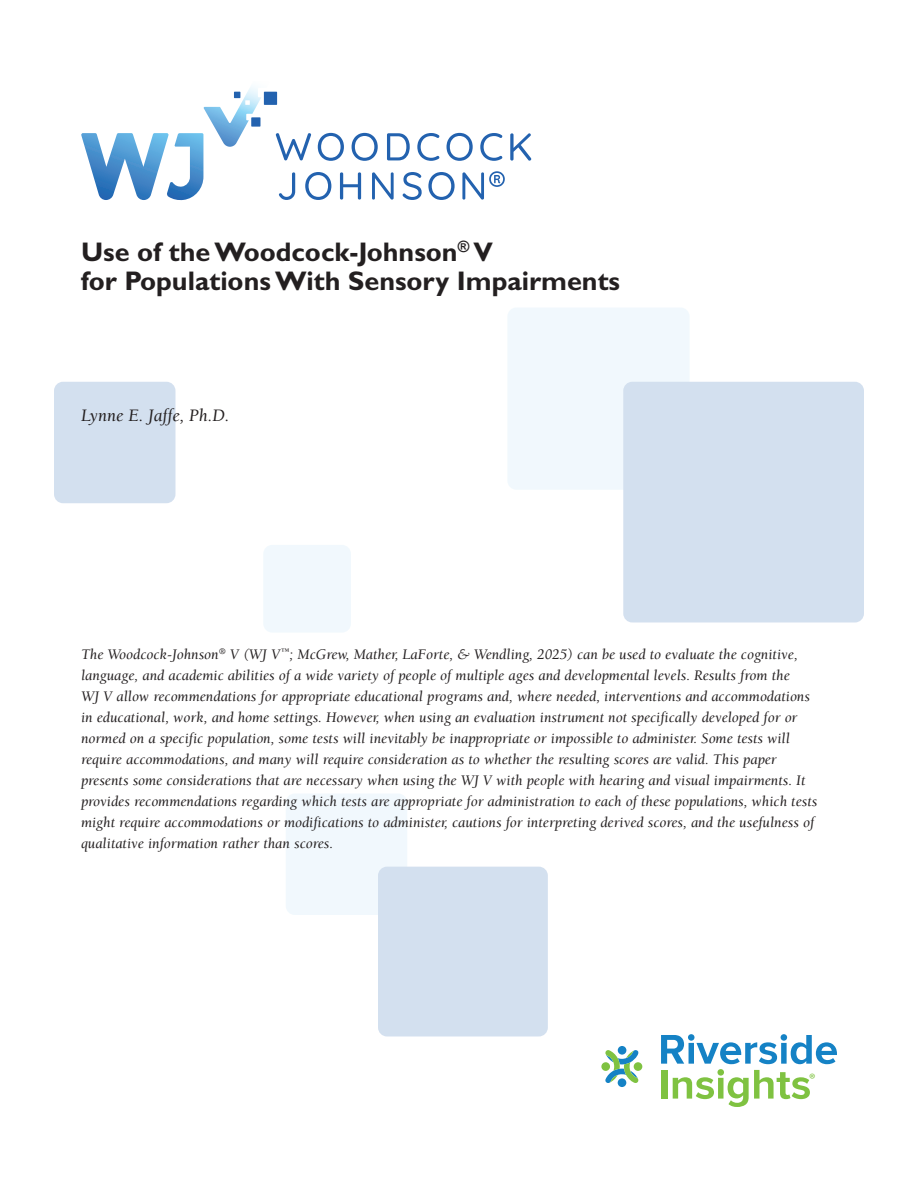
<style>
.page{position:relative;width:918px;height:1188px;background:#fff}
.page>*{position:absolute;margin:0;border:0;box-sizing:border-box;transform-origin:0 0}
.t1{font:700 27px/28.5px "Gill Sans Std";color:#231f20}
.t2{font:italic 18px "Berkeley Std";color:#231f20}
.t3{font:15.3px "Myriad Pro";color:#7fc241}
.t4{font:italic 15px/21px "Berkeley Std";color:#231f20}
</style>
<div class="page">
<div style="left:507px;top:308px;width:183px;height:182px;background:#f1f8fd;border-radius:9px"></div>
<div style="left:286px;top:794px;width:121px;height:121px;background:#f1f8fd;border-radius:9px"></div>
<div style="left:623px;top:382px;width:241px;height:240px;background:#d3e0ef;border-radius:9px"></div>
<div style="left:378px;top:867px;width:170px;height:169px;background:#d3e0ef;border-radius:9px"></div>
<div style="left:54px;top:382px;width:122px;height:121px;background:#d3e0ef;border-radius:9px"></div>
<div style="left:263px;top:545px;width:88px;height:88px;background:#f1f8fd;border-radius:9px"></div>
<svg style="left:661px;top:1034px;width:176px;height:73px"></svg>
<svg style="left:601px;top:1046px;width:41px;height:41px"></svg>
<svg style="left:510px;top:133px;width:21px;height:28px"></svg>
<svg style="left:276px;top:133px;width:35px;height:27px"></svg>
<svg style="left:318px;top:133px;width:26px;height:28px"></svg>
<svg style="left:352px;top:133px;width:26px;height:28px"></svg>
<svg style="left:387px;top:133px;width:23px;height:27px"></svg>
<svg style="left:417px;top:133px;width:22px;height:28px"></svg>
<svg style="left:447px;top:133px;width:26px;height:28px"></svg>
<svg style="left:480px;top:133px;width:22px;height:28px"></svg>
<svg style="left:279px;top:172px;width:16px;height:28px"></svg>
<svg style="left:305px;top:172px;width:26px;height:28px"></svg>
<svg style="left:340px;top:172px;width:21px;height:28px"></svg>
<svg style="left:372px;top:172px;width:22px;height:28px"></svg>
<svg style="left:403px;top:172px;width:19px;height:28px"></svg>
<svg style="left:428px;top:172px;width:27px;height:28px"></svg>
<svg style="left:462px;top:171px;width:43px;height:29px"></svg>
<div style="left:264px;top:92px;width:13px;height:13px;background:#2362af"></div>
<svg style="left:81px;top:86px;width:189px;height:115px"></svg>
<h1 class="t1" style="left:81px;top:238px;width:541px">Use of the Woodcock-Johnson<sup>®</sup> V<br>for Populations With Sensory Impairments</h1>
<p class="t2" style="left:81px;top:406px;width:150px">Lynne E. Jaffe, Ph.D.</p>
<p class="t4" style="left:81px;top:644px;width:738px">The Woodcock-Johnson<sup>®</sup> V (WJ V<sup>™</sup>; McGrew, Mather, LaForte, &amp; Wendling, 2025) can be used to evaluate the cognitive, language, and academic abilities of a wide variety of people of multiple ages and developmental levels. Results from the<br>WJ V allow recommendations for appropriate educational programs and, where needed, interventions and accommodations in educational, work, and home settings. However, when using an evaluation instrument not specifically developed for or normed on a specific population, some tests will inevitably be inappropriate or impossible to administer. Some tests will require accommodations, and many will require consideration as to whether the resulting scores are valid. This paper presents some considerations that are necessary when using the WJ V with people with hearing and visual impairments. It provides recommendations regarding which tests are appropriate for administration to each of these populations, which tests might require accommodations or modifications to administer, cautions for interpreting derived scores, and the usefulness of qualitative information rather than scores.</p>
<p class="t3" style="left:809px;top:1071px;width:8px">®</p>
</div>
